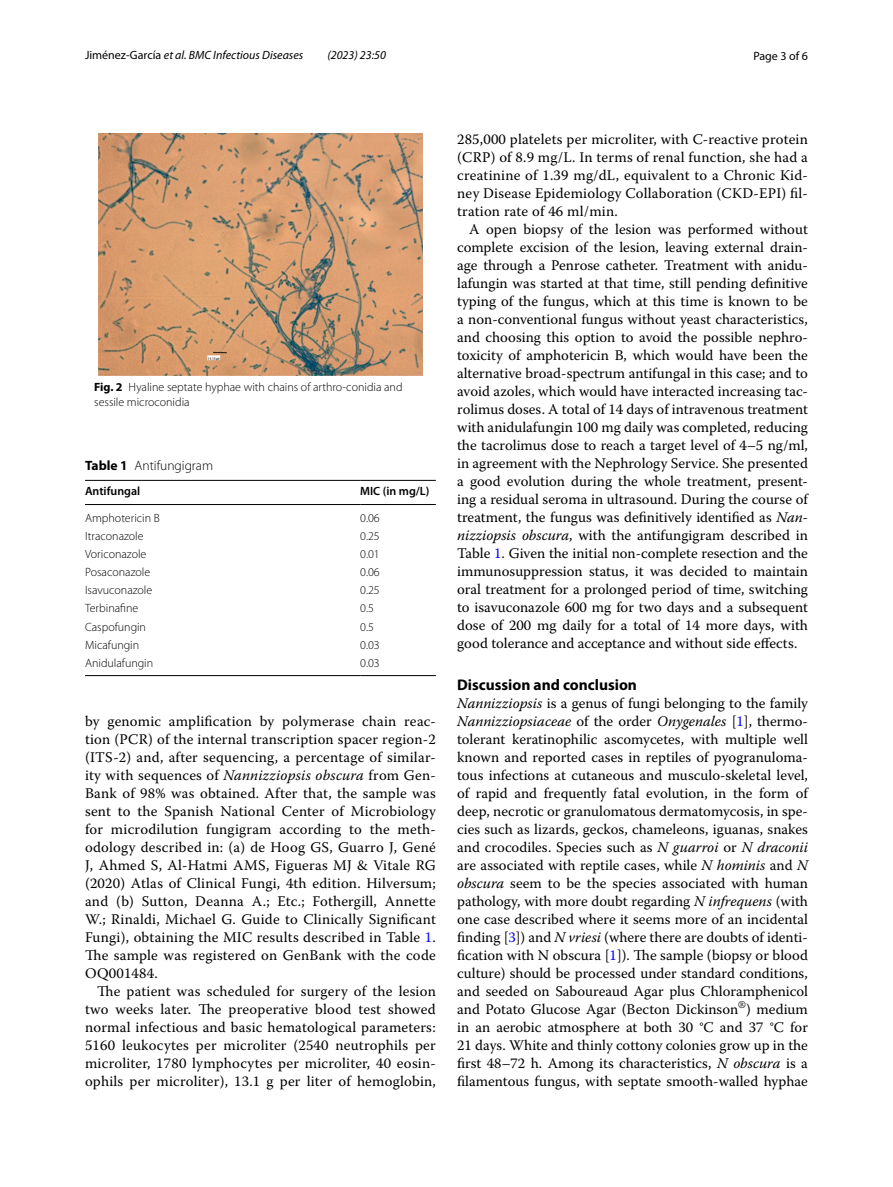
<style>
.page{position:relative;width:893px;height:1187px;background:#fff}
.page>*{position:absolute;margin:0;border:0;box-sizing:border-box;transform-origin:0 0}
.t1{font:700 15.45px "Myriad Pro";color:#000}
.t2{font:14.7px/18px "Warnock Pro";letter-spacing:.015em;color:#000;text-align:justify}
.t3{font:300 13.5px "Myriad Pro";color:#000}
.t4{font:300 12px/15px "Myriad Pro";color:#000}
.t5{font:italic 12px "Myriad Pro";color:#000}
.t6{font:600 12px "Myriad Pro";color:#000}
.t7{font:12px "Myriad Pro";color:#000}
.s1{font-style:normal}
.s2{font-weight:700}
.s3{font-style:italic}
.s4{color:#00f}
</style>
<div class="page">
<img style="left:99px;top:133px;width:323px;height:242px">
<hr style="left:85px;top:480px;width:275px;height:1px;background:#000">
<hr style="left:85px;top:504px;width:275px;height:1px;background:#000">
<hr style="left:360px;top:480px;width:76px;height:1px;background:#000">
<hr style="left:360px;top:504px;width:76px;height:1px;background:#000">
<hr style="left:85px;top:675px;width:275px;height:1px;background:#000">
<hr style="left:360px;top:675px;width:76px;height:1px;background:#000">
<p class="t5" style="left:85px;top:48px;width:220px"><span class="s1">Jiménez‑García</span> et al. BMC Infectious Diseases</p>
<p class="t5" style="left:327px;top:48px;width:60px">(2023) 23:50</p>
<p class="t7" style="left:753px;top:48px;width:56px">Page 3 of 6</p>
<p class="t4" style="left:94px;top:379px;width:310px"><span class="s2">Fig. 2</span> Hyaline septate hyphae with chains of arthro-conidia and sessile microconidia</p>
<p class="t3" style="left:85px;top:458px;width:130px"><span class="s2">Table 1</span> Antifungigram</p>
<p class="t6" style="left:85px;top:483px;width:57px">Antifungal</p>
<p class="t6" style="left:360px;top:483px;width:71px">MIC (in mg/L)</p>
<p class="t4" style="left:85px;top:510px;width:76px">Amphotericin B</p>
<p class="t4" style="left:360px;top:510px;width:21px">0.06</p>
<p class="t4" style="left:85px;top:528px;width:60px">Itraconazole</p>
<p class="t4" style="left:360px;top:528px;width:21px">0.25</p>
<p class="t4" style="left:85px;top:546px;width:63px">Voriconazole</p>
<p class="t4" style="left:360px;top:546px;width:21px">0.01</p>
<p class="t4" style="left:85px;top:565px;width:67px">Posaconazole</p>
<p class="t4" style="left:360px;top:565px;width:21px">0.06</p>
<p class="t4" style="left:85px;top:583px;width:69px">Isavuconazole</p>
<p class="t4" style="left:360px;top:583px;width:21px">0.25</p>
<p class="t4" style="left:85px;top:601px;width:55px">Terbinafine</p>
<p class="t4" style="left:360px;top:601px;width:15px">0.5</p>
<p class="t4" style="left:85px;top:619px;width:63px">Caspofungin</p>
<p class="t4" style="left:360px;top:619px;width:15px">0.5</p>
<p class="t4" style="left:85px;top:637px;width:56px">Micafungin</p>
<p class="t4" style="left:360px;top:637px;width:21px">0.03</p>
<p class="t4" style="left:85px;top:655px;width:70px">Anidulafungin</p>
<p class="t4" style="left:360px;top:655px;width:21px">0.03</p>
<p class="t2" style="left:85px;top:712px;width:352px">by genomic amplification by polymerase chain reac&shy;tion (PCR) of the internal transcription spacer region-2 (ITS-2) and, after sequencing, a percentage of similar&shy;ity with sequences of <span class="s3">Nannizziopsis obscura</span> from Gen-Bank of 98% was obtained. After that, the sample was sent to the Spanish National Center of Microbiology for microdilution fungigram according to the meth&shy;odology described in: (a) de Hoog GS, Guarro J, Gené J, Ahmed S, Al-Hatmi AMS, Figueras MJ &amp; Vitale RG (2020) Atlas of Clinical Fungi, 4th edition. Hilversum; and (b) Sutton, Deanna A.; Etc.; Fothergill, Annette W.; Rinaldi, Michael G. Guide to Clinically Significant Fungi), obtaining the MIC results described in Table <span class="s4">1</span>.<br>The sample was registered on GenBank with the code OQ001484.</p>
<p class="t2" style="left:85px;top:982px;width:352px;text-indent:12px">The patient was scheduled for surgery of the lesion two weeks later. The preoperative blood test showed normal infectious and basic hematological parameters:<br>5160 leukocytes per microliter (2540 neutrophils per microliter, 1780 lymphocytes per microliter, 40 eosin&shy;ophils per microliter), 13.1 g per liter of hemoglobin,</p>
<p class="t2" style="left:457px;top:130px;width:352px">285,000 platelets per microliter, with C-reactive protein (CRP) of 8.9 mg/L. In terms of renal function, she had a creatinine of 1.39 mg/dL, equivalent to a Chronic Kid&shy;ney Disease Epidemiology Collaboration (CKD-EPI) fil&shy;tration rate of 46 ml/min.</p>
<p class="t2" style="left:457px;top:220px;width:352px;text-indent:12px">A open biopsy of the lesion was performed without complete excision of the lesion, leaving external drain&shy;age through a Penrose catheter. Treatment with anidu&shy;lafungin was started at that time, still pending definitive typing of the fungus, which at this time is known to be a non-conventional fungus without yeast characteristics, and choosing this option to avoid the possible nephro&shy;toxicity of amphotericin B, which would have been the alternative broad-spectrum antifungal in this case; and to avoid azoles, which would have interacted increasing tac&shy;rolimus doses. A total of 14 days of intravenous treatment with anidulafungin 100 mg daily was completed, reducing the tacrolimus dose to reach a target level of 4–5 ng/ml, in agreement with the Nephrology Service. She presented a good evolution during the whole treatment, present&shy;ing a residual seroma in ultrasound. During the course of treatment, the fungus was definitively identified as <span class="s3">Nan&shy;nizziopsis obscura</span>, with the antifungigram described in Table <span class="s4">1</span>. Given the initial non-complete resection and the immunosuppression status, it was decided to maintain oral treatment for a prolonged period of time, switching to isavuconazole 600 mg for two days and a subsequent dose of 200 mg daily for a total of 14 more days, with good tolerance and acceptance and without side effects.</p>
<p class="t1" style="left:457px;top:674px;width:181px">Discussion and conclusion</p>
<p class="t2" style="left:457px;top:693px;width:352px"><span class="s3">Nannizziopsis</span> is a genus of fungi belonging to the family <span class="s3">Nannizziopsiaceae</span> of the order <span class="s3">Onygenales</span> [<span class="s4">1</span>], thermo&shy;tolerant keratinophilic ascomycetes, with multiple well known and reported cases in reptiles of pyogranuloma&shy;tous infections at cutaneous and musculo-skeletal level, of rapid and frequently fatal evolution, in the form of deep, necrotic or granulomatous dermatomycosis, in spe&shy;cies such as lizards, geckos, chameleons, iguanas, snakes and crocodiles. Species such as <span class="s3">N guarroi</span> or <span class="s3">N draconii </span>are associated with reptile cases, while <span class="s3">N hominis</span> and <span class="s3">N obscura</span> seem to be the species associated with human pathology, with more doubt regarding <span class="s3">N infrequens</span> (with one case described where it seems more of an incidental finding [<span class="s4">3</span>]) and <span class="s3">N vriesi</span> (where there are doubts of identi&shy;fication with N obscura [<span class="s4">1</span>]). The sample (biopsy or blood culture) should be processed under standard conditions, and seeded on Saboureaud Agar plus Chloramphenicol and Potato Glucose Agar (Becton Dickinson<sup>®</sup>) medium in an aerobic atmosphere at both 30 °C and 37 °C for 21 days. White and thinly cottony colonies grow up in the first 48–72 h. Among its characteristics, <span class="s3">N obscura</span> is a filamentous fungus, with septate smooth-walled hyphae</p>
</div>
